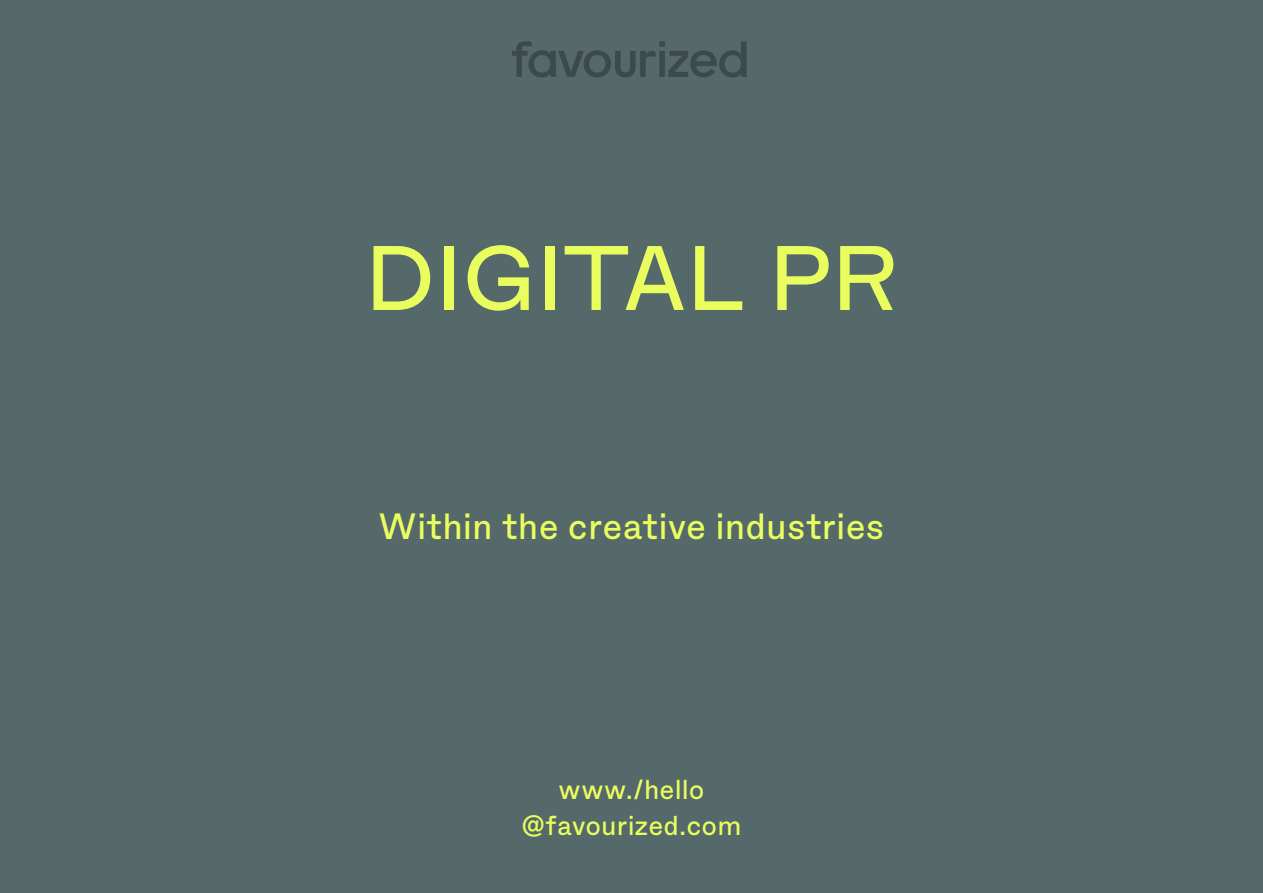
<style>
.page{position:relative;width:1263px;height:893px;background:#55686a}
.page>*{position:absolute;margin:0;border:0;box-sizing:border-box;transform-origin:0 0}
.t1{font:90px "Lapidar";letter-spacing:-.005em;color:#e9fe5e}
.t2{font:36px "Lapidar";color:#e9fe5e}
.t3{font:27px "Lapidar";letter-spacing:.005em;color:#e9fe5e}
</style>
<div class="page">
<img style="left:512px;top:41px;width:235px;height:37px">
<p class="t1" style="left:364px;top:225px;width:536px">DIGITAL PR</p>
<p class="t2" style="left:379px;top:505px;width:507px">Within the creative industries</p>
<p class="t3" style="left:558px;top:773px;width:148px">www./hello</p>
<p class="t3" style="left:521px;top:809px;width:222px">@favourized.com</p>
</div>
